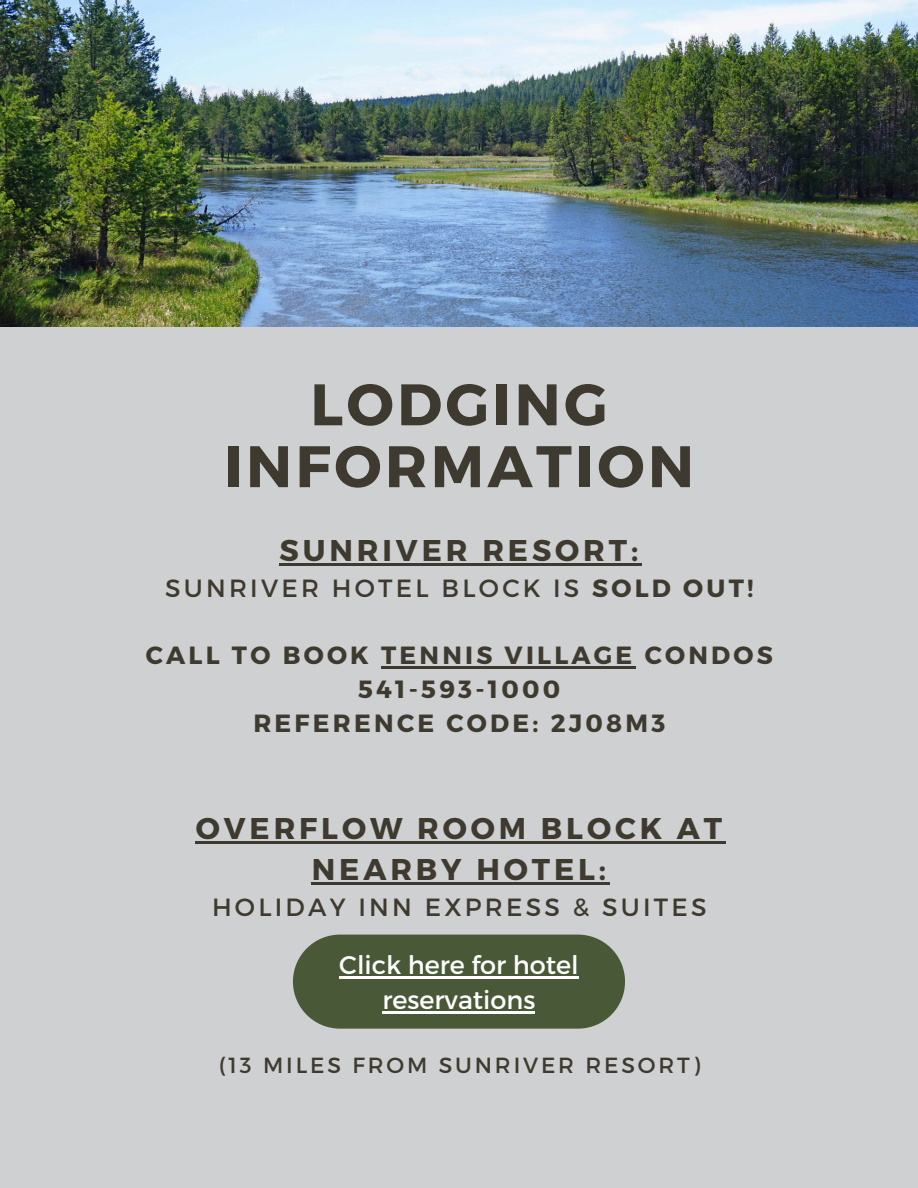
<style>
.page{position:relative;width:918px;height:1188px;background:#ced0d1}
.page>*{position:absolute;margin:0;border:0;box-sizing:border-box;transform-origin:0 0}
.t1{font:700 58.5px/61.8px "Montserrat";letter-spacing:.06em;color:#3e3a2f;text-align:center}
.t2{font:700 30px/41.7px "Montserrat";letter-spacing:.13em;color:#3e3a2f;text-align:center}
.t3{font:25.5px/34.8px "Montserrat";color:#fff;text-align:center}
.t4{font:700 24.9px/33.8px "Montserrat";letter-spacing:.13em;color:#3e3a2f;text-align:center}
.t5{font:24.9px "Montserrat";letter-spacing:.13em;color:#3e3a2f}
.t6{font:21.9px "Montserrat";letter-spacing:.13em;color:#3e3a2f}
.s1{font-weight:700}
</style>
<div class="page">
<img style="left:0;top:0;width:917px;height:326px">
<hr style="left:280px;top:563px;width:362px;height:2px;background:#3e3a2f">
<hr style="left:381px;top:667px;width:255px;height:2px;background:#3e3a2f">
<hr style="left:196px;top:841px;width:530px;height:2px;background:#3e3a2f">
<hr style="left:312px;top:883px;width:298px;height:2px;background:#3e3a2f">
<div style="left:293px;top:935px;width:332px;height:94px;background:#495938;border-radius:47px"></div>
<hr style="left:339px;top:976px;width:240px;height:2px;background:#fff">
<hr style="left:383px;top:1011px;width:152px;height:2px;background:#fff">
<h1 class="t1" style="left:224px;top:371px;width:472px">LODGING<br>INFORMATION</h1>
<h4 class="t2" style="left:280px;top:528px;width:360px">SUNRIVER RESORT:</h4>
<h4 class="t5" style="left:165px;top:572px;width:590px">SUNRIVER HOTEL BLOCK IS <span class="s1">SOLD OUT!</span></h4>
<h3 class="t4" style="left:146px;top:637px;width:629px">CALL TO BOOK TENNIS VILLAGE CONDOS<br>541-593-1000<br>REFERENCE CODE: 2J08M3</h3>
<h2 class="t2" style="left:196px;top:806px;width:528px">OVERFLOW ROOM BLOCK AT<br>NEARBY HOTEL:</h2>
<h2 class="t5" style="left:212px;top:891px;width:496px">HOLIDAY INN EXPRESS &amp; SUITES</h2>
<h5 class="t3" style="left:339px;top:946px;width:241px">Click here for hotel reservations</h5>
<p class="t6" style="left:219px;top:1051px;width:483px">(13 MILES FROM SUNRIVER RESORT)</p>
</div>
